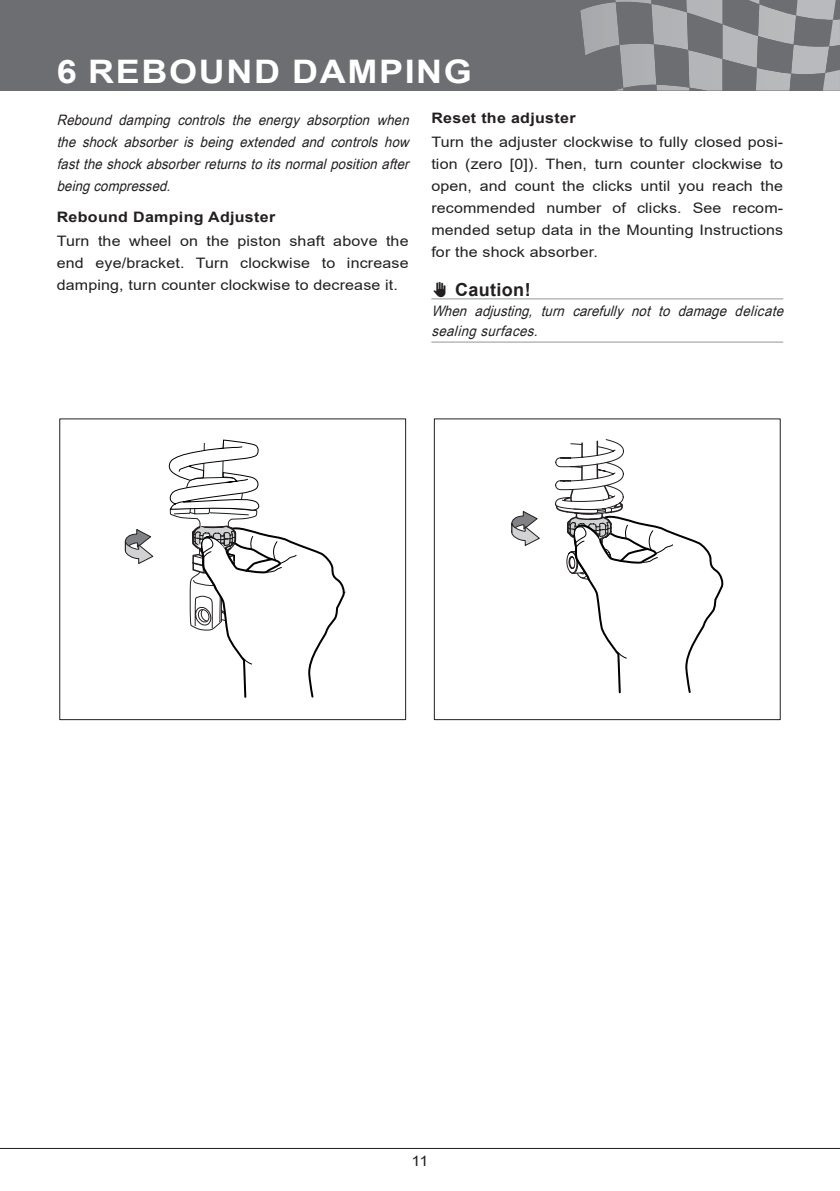
<style>
.page{position:relative;width:840px;height:1191px;background:#fff}
.page>*{position:absolute;margin:0;border:0;box-sizing:border-box;transform-origin:0 0}
.t1{font:700 32.4px "Arial";letter-spacing:.045em;color:#fff;scale:1.11 1}
.t2{font:700 18px "Arial";letter-spacing:.02em;color:#231f20}
.t3{font:14.4px/22px "Arial";letter-spacing:.01em;color:#231f20;text-align:justify;scale:1.11 1}
.t4{font:italic 14.4px/22px "Arial Narrow";letter-spacing:.01em;color:#231f20;text-align:justify;scale:1.11 1}
.t5{font:700 14.4px "Arial";letter-spacing:.02em;color:#231f20;scale:1.11 1}
</style>
<div class="page">
<div style="left:0;top:0;width:839px;height:91px;background:#6d6e71"></div>
<svg style="left:580px;top:0;width:259px;height:91px"></svg>
<hr style="left:0;top:1148px;width:839px;height:1px;background:#231f20">
<div style="left:59px;top:418px;width:347px;height:302px;border:1px solid #231f20"></div>
<div style="left:433px;top:418px;width:347px;height:302px;border:1px solid #231f20"></div>
<svg style="left:125px;top:529px;width:28px;height:35px"></svg>
<svg style="left:168px;top:440px;width:177px;height:258px"></svg>
<svg style="left:555px;top:439px;width:168px;height:254px"></svg>
<svg style="left:511px;top:511px;width:28px;height:35px"></svg>
<hr style="left:431px;top:298px;width:351px;height:1px;background:#939598">
<hr style="left:431px;top:342px;width:351px;height:1px;background:#939598">
<h1 class="t1" style="left:57px;top:59px;width:375px">6 REBOU D DAMPI G</h1>
<p class="t4" style="left:57px;top:110px;width:321px">Rebound damping controls the energy absorption when the shock absorber is being extended and controls how fast the shock absorber returns to its normal position after being compressed.</p>
<p class="t5" style="left:57px;top:212px;width:198px">Rebound Damping Adjuster</p>
<p class="t3" style="left:57px;top:232px;width:318px">Turn the wheel on the piston shaft above the end eye/bracket. Turn clockwise to increase damping, turn counter clockwise to decrease it.</p>
<p class="t5" style="left:431px;top:113px;width:131px">Reset the adjuster</p>
<p class="t3" style="left:431px;top:132px;width:318px">Turn the adjuster clockwise to fully closed posi&shy;tion (zero [0]). Then, turn counter clockwise to open, and count the clicks until you reach the recommended number of clicks. See recom&shy;mended setup data in the Mounting Instructions for the shock absorber.</p>
<p class="t2" style="left:431px;top:283px;width:101px">✋ Cautione!</p>
<p class="t4" style="left:431px;top:302px;width:321px;line-height:20px">When adjusting, turn carefully not to damage delicate sealing surfaces.</p>
<p class="t3" style="left:411px;top:1151px;width:17px">11</p>
</div>
